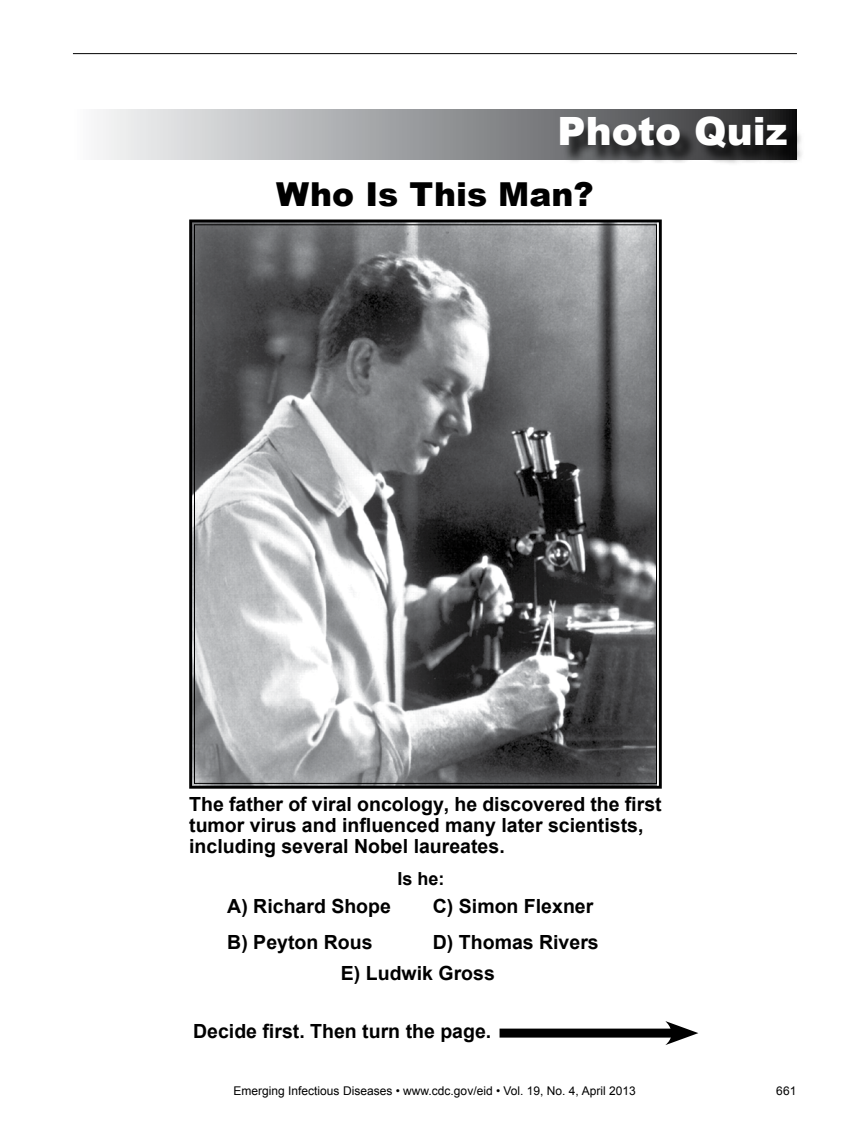
<style>
.page{position:relative;width:851px;height:1134px;background:#fff}
.page>*{position:absolute;margin:0;border:0;box-sizing:border-box;transform-origin:0 0}
.t1{font:900 39px "Arial";color:#fff}
.t2{font:900 33px "Arial";color:#000}
.t3{font:700 19.5px/21px "Arial";color:#000}
.t4{font:700 18px "Arial";color:#000}
.t5{font:12px "Arial";color:#000}
</style>
<div class="page">
<hr style="left:73px;top:53px;width:723px;height:1px;background:#000">
<div style="left:73px;top:109px;width:723px;height:50px;background:linear-gradient(to right,#fdfeff,#2b2b2e)"></div>
<div style="left:562px;top:119px;width:242px;height:47px;background:#000;opacity:.75"></div>
<svg style="left:189px;top:219px;width:473px;height:570px;background:#7c7d7f"></svg>
<div style="left:499px;top:1029px;width:180px;height:9px;background:#000"></div>
<svg style="left:665px;top:1021px;width:33px;height:24px"></svg>
<h1 class="t1" style="left:557px;top:103px;width:231px">Photo Quiz</h1>
<h2 class="t2" style="left:276px;top:170px;width:319px">Who Is This Man?</h2>
<p class="t3" style="left:189px;top:794px;width:474px">The father of viral oncology, he discovered the first tumor virus and influenced many later scientists, including several Nobel laureates.</p>
<p class="t4" style="left:397px;top:867px;width:49px">Is he:</p>
<p class="t3" style="left:227px;top:889px;width:165px;line-height:36px">A) Richard Shope<br>B) Peyton Rous</p>
<p class="t3" style="left:433px;top:889px;width:167px;line-height:36px">C) Simon Flexner<br>D) Thomas Rivers</p>
<p class="t3" style="left:341px;top:964px;width:155px">E) Ludwik Gross</p>
<p class="t3" style="left:193px;top:1021px;width:299px">Decide first. Then turn the page.</p>
<p class="t5" style="left:233px;top:1083px;width:403px">Emerging Infectious Diseases • www.cdc.gov/eid • Vol. 19, No. 4, April 2013</p>
<p class="t5" style="left:776px;top:1083px;width:22px">661</p>
</div>
